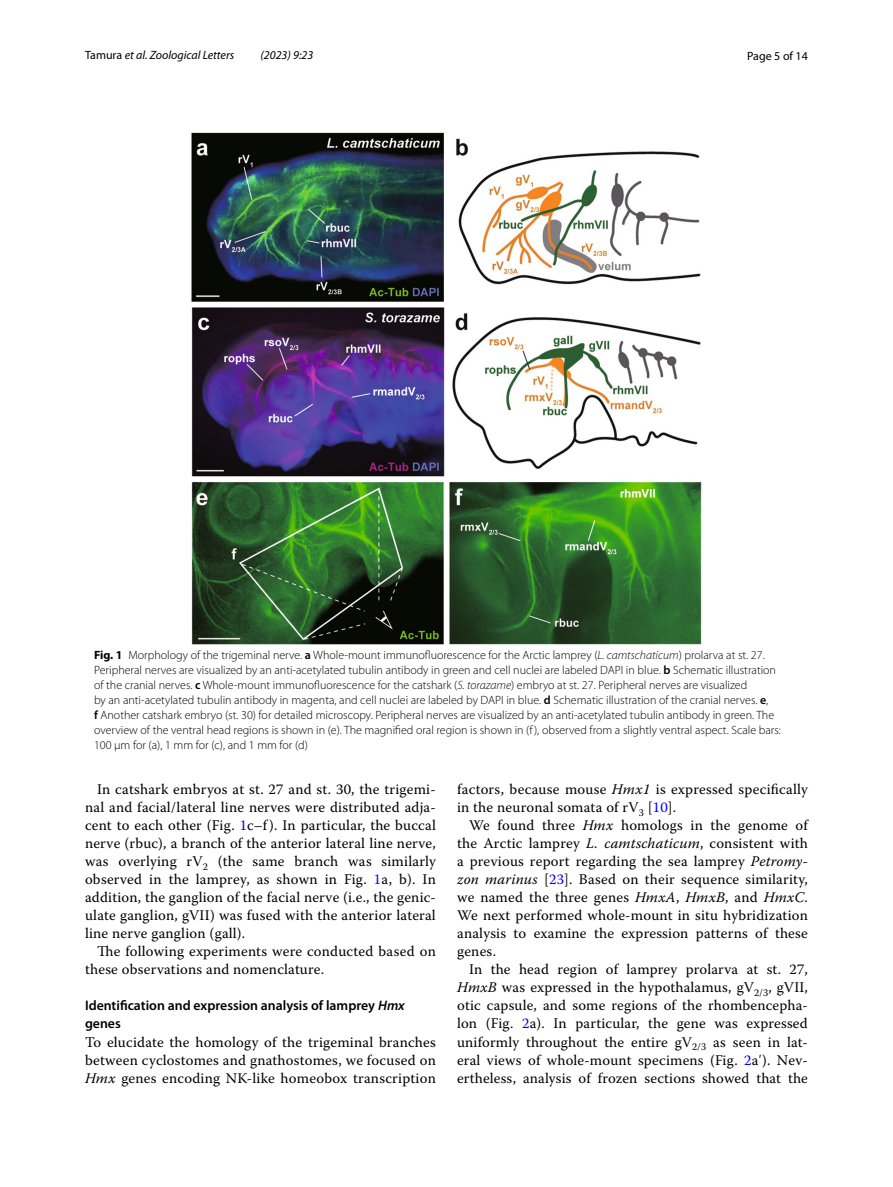
<style>
.page{position:relative;width:893px;height:1187px;background:#fff}
.page>*{position:absolute;margin:0;border:0;box-sizing:border-box;transform-origin:0 0}
.t1{font:14.7px/18px "Warnock Pro";letter-spacing:.015em;color:#000;text-align:justify}
.t2{font:600 13.8px/18px "Myriad Pro";color:#000}
.t3{font:300 12px/15px "Myriad Pro";color:#000}
.t4{font:italic 12px "Myriad Pro";color:#000}
.t5{font:12px "Myriad Pro";color:#000}
.s1{font-style:normal}
.s2{font-weight:700}
.s3{font-weight:600}
.s4{font-style:italic}
.s5{color:#00f}
.s6{font-family:"Segoe UI"}
</style>
<div class="page">
<img style="left:191px;top:133px;width:511px;height:511px">
<p class="t4" style="left:85px;top:48px;width:151px"><span class="s1">Tamura</span> et al. Zoological Letters</p>
<p class="t4" style="left:260px;top:48px;width:54px">(2023) 9:23</p>
<p class="t5" style="left:747px;top:48px;width:62px">Page 5 of 14</p>
<p class="t3" style="left:94px;top:648px;width:688px"><span class="s2">Fig. 1</span> Morphology of the trigeminal nerve. <span class="s3">a</span> Whole-mount immunofluorescence for the Arctic lamprey (<span class="s4">L. camtschaticum</span>) prolarva at st. 27.<br>Peripheral nerves are visualized by an anti-acetylated tubulin antibody in green and cell nuclei are labeled DAPI in blue. <span class="s3">b</span> Schematic illustration of the cranial nerves. <span class="s3">c</span> Whole-mount immunofluorescence for the catshark (<span class="s4">S. torazame</span>) embryo at st. 27. Peripheral nerves are visualized<br>by an anti-acetylated tubulin antibody in magenta, and cell nuclei are labeled by DAPI in blue. <span class="s3">d</span> Schematic illustration of the cranial nerves. <span class="s3">e</span>,<br><span class="s3">f</span> Another catshark embryo (st. 30) for detailed microscopy. Peripheral nerves are visualized by an anti-acetylated tubulin antibody in green. The overview of the ventral head regions is shown in (e). The magnified oral region is shown in (f ), observed from a slightly ventral aspect. Scale bars:<br>100 μm for (a), 1 mm for (c), and 1 mm for (d)</p>
<p class="t1" style="left:85px;top:780px;width:352px;text-indent:12px">In catshark embryos at st. 27 and st. 30, the trigemi&shy;nal and facial/lateral line nerves were distributed adja&shy;cent to each other (Fig. <span class="s5">1</span>c–f). In particular, the buccal nerve (rbuc), a branch of the anterior lateral line nerve, was overlying rV<sub>2</sub> (the same branch was similarly observed in the lamprey, as shown in Fig. <span class="s5">1</span>a, b). In addition, the ganglion of the facial nerve (i.e., the genic&shy;ulate ganglion, gVII) was fused with the anterior lateral line nerve ganglion (gall).</p>
<p class="t1" style="left:85px;top:942px;width:352px;text-indent:12px">The following experiments were conducted based on these observations and nomenclature.</p>
<p class="t2" style="left:85px;top:996px;width:321px">Identification and expression analysis of lamprey <span class="s4">Hmx </span>genes</p>
<p class="t1" style="left:85px;top:1032px;width:352px">To elucidate the homology of the trigeminal branches between cyclostomes and gnathostomes, we focused on <span class="s4">Hmx</span> genes encoding NK-like homeobox transcription</p>
<p class="t1" style="left:457px;top:780px;width:352px">factors, because mouse <span class="s4">Hmx1</span> is expressed specifically in the neuronal somata of rV<sub>3</sub> [<span class="s5">10</span>].</p>
<p class="t1" style="left:457px;top:816px;width:352px;text-indent:12px">We found three <span class="s4">Hmx</span> homologs in the genome of the Arctic lamprey <span class="s4">L. camtschaticum</span>, consistent with a previous report regarding the sea lamprey <span class="s4">Petromy&shy;zon marinus</span> [<span class="s5">23</span>]. Based on their sequence similarity, we named the three genes <span class="s4">HmxA</span>, <span class="s4">HmxB</span>, and <span class="s4">HmxC</span>.<br>We next performed whole-mount in situ hybridization analysis to examine the expression patterns of these genes.</p>
<p class="t1" style="left:457px;top:960px;width:352px;text-indent:12px">In the head region of lamprey prolarva at st. 27, <span class="s4">HmxB</span> was expressed in the hypothalamus, gV<sub>2/3</sub>, gVII, otic capsule, and some regions of the rhombencepha&shy;lon (Fig. <span class="s5">2</span>a). In particular, the gene was expressed uniformly throughout the entire gV<sub>2/3</sub> as seen in lat&shy;eral views of whole-mount specimens (Fig. <span class="s5">2</span>a<span class="s6">′</span>). Nev&shy;ertheless, analysis of frozen sections showed that the</p>
</div>
